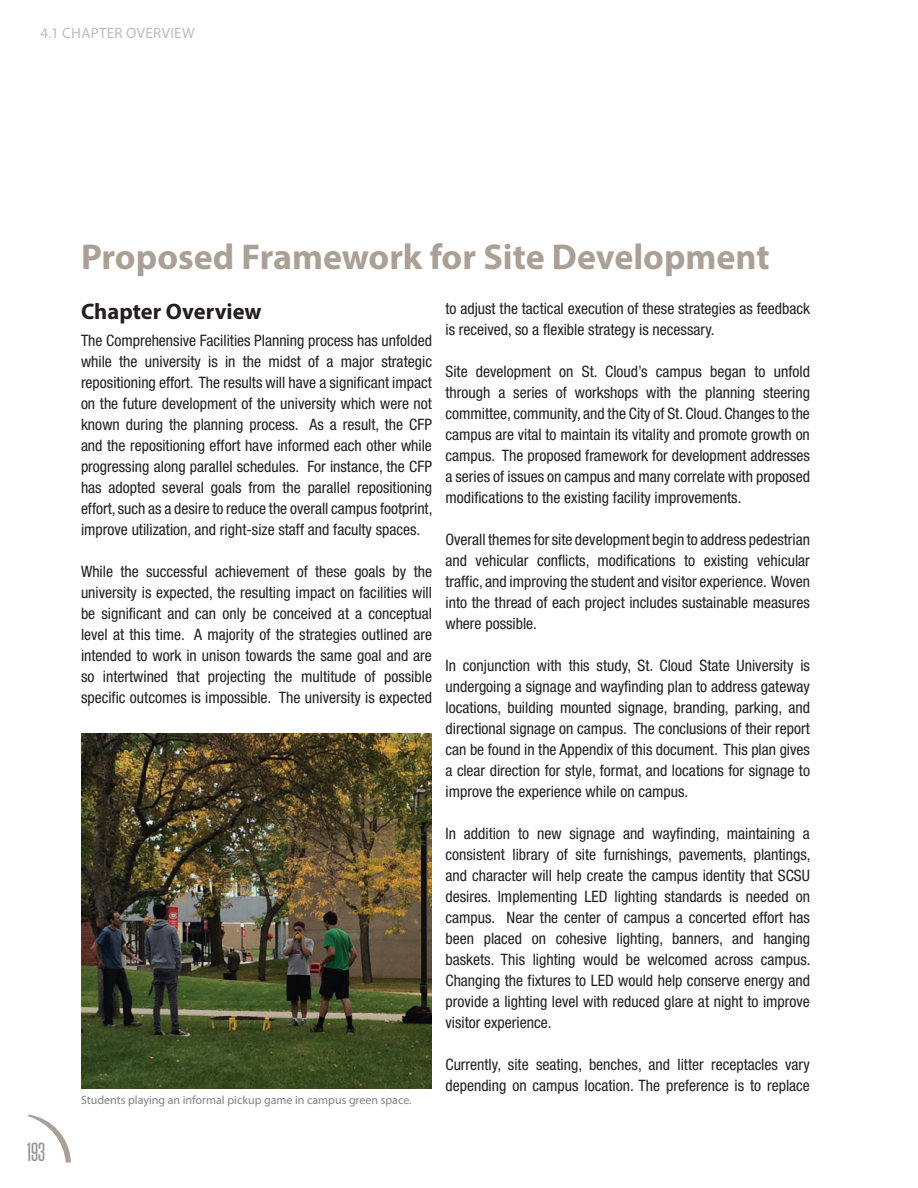
<style>
.page{position:relative;width:918px;height:1188px;background:#fff}
.page>*{position:absolute;margin:0;border:0;box-sizing:border-box;transform-origin:0 0}
.t1{font:700 36px "Myriad Pro";color:#aba095}
.t2{font:700 22.5px "Myriad Pro";color:#231f20}
.t3{font:22.5px "Steelfish Rg";color:#939598}
.t4{font:condensed 15.75px/21px "Helvetica Neue LT Std";color:#231f20;text-align:justify}
.t5{font:15px "Myriad Pro";letter-spacing:.02em;color:#bcbdc0}
.t6{font:12px "Myriad Pro";color:#808285}
</style>
<div class="page">
<svg style="left:28px;top:1114px;width:43px;height:49px"></svg>
<img style="left:81px;top:734px;width:351px;height:354px">
<p class="t5" style="left:40px;top:24px;width:156px">4.1 CHAPTER OVERVIEW</p>
<h1 class="t1" style="left:81px;top:234px;width:690px">Proposed Framework for Site Development</h1>
<h2 class="t3" style="left:27px;top:1138px;width:20px">193</h2>
<h2 class="t2" style="left:81px;top:297px;width:182px">Chapter Overview</h2>
<p class="t4" style="left:81px;top:330px;width:353px">The Comprehensive Facilities Planning process has unfolded while the university is in the midst of a major strategic repositioning effort. The results will have a significant impact on the future development of the university which were not known during the planning process. As a result, the CFP and the repositioning effort have informed each other while progressing along parallel schedules. For instance, the CFP has adopted several goals from the parallel repositioning effort, such as a desire to reduce the overall campus footprint, improve utilization, and right-size staff and faculty spaces.</p>
<p class="t4" style="left:81px;top:560px;width:353px">While the successful achievement of these goals by the university is expected, the resulting impact on facilities will be significant and can only be conceived at a conceptual level at this time. A majority of the strategies outlined are intended to work in unison towards the same goal and are so intertwined that projecting the multitude of possible specific outcomes is impossible. The university is expected</p>
<p class="t6" style="left:81px;top:1093px;width:332px">Students playing an informal pickup game in campus green space.</p>
<p class="t4" style="left:446px;top:297px;width:366px">to adjust the tactical execution of these strategies as feedback is received, so a flexible strategy is necessary.</p>
<p class="t4" style="left:446px;top:360px;width:366px">Site development on St. Cloud’s campus began to unfold through a series of workshops with the planning steering committee, community, and the City of St. Cloud. Changes to the campus are vital to maintain its vitality and promote growth on campus. The proposed framework for development addresses a series of issues on campus and many correlate with proposed modifications to the existing facility improvements.</p>
<p class="t4" style="left:446px;top:528px;width:366px">Overall themes for site development begin to address pedestrian and vehicular conflicts, modifications to existing vehicular traffic, and improving the student and visitor experience. Woven into the thread of each project includes sustainable measures where possible.</p>
<p class="t4" style="left:446px;top:654px;width:366px">In conjunction with this study, St. Cloud State University is undergoing a signage and wayfinding plan to address gateway locations, building mounted signage, branding, parking, and directional signage on campus. The conclusions of their report can be found in the Appendix of this document. This plan gives a clear direction for style, format, and locations for signage to improve the experience while on campus.</p>
<p class="t4" style="left:446px;top:822px;width:367px">In addition to new signage and wayfinding, maintaining a consistent library of site furnishings, pavements, plantings, and character will help create the campus identity that SCSU desires. Implementing LED lighting standards is needed on campus. Near the center of campus a concerted effort has been placed on cohesive lighting, banners, and hanging baskets. This lighting would be welcomed across campus.<br>Changing the fixtures to LED would help conserve energy and provide a lighting level with reduced glare at night to improve visitor experience.</p>
<p class="t4" style="left:446px;top:1053px;width:366px">Currently, site seating, benches, and litter receptacles vary depending on campus location. The preference is to replace</p>
</div>
